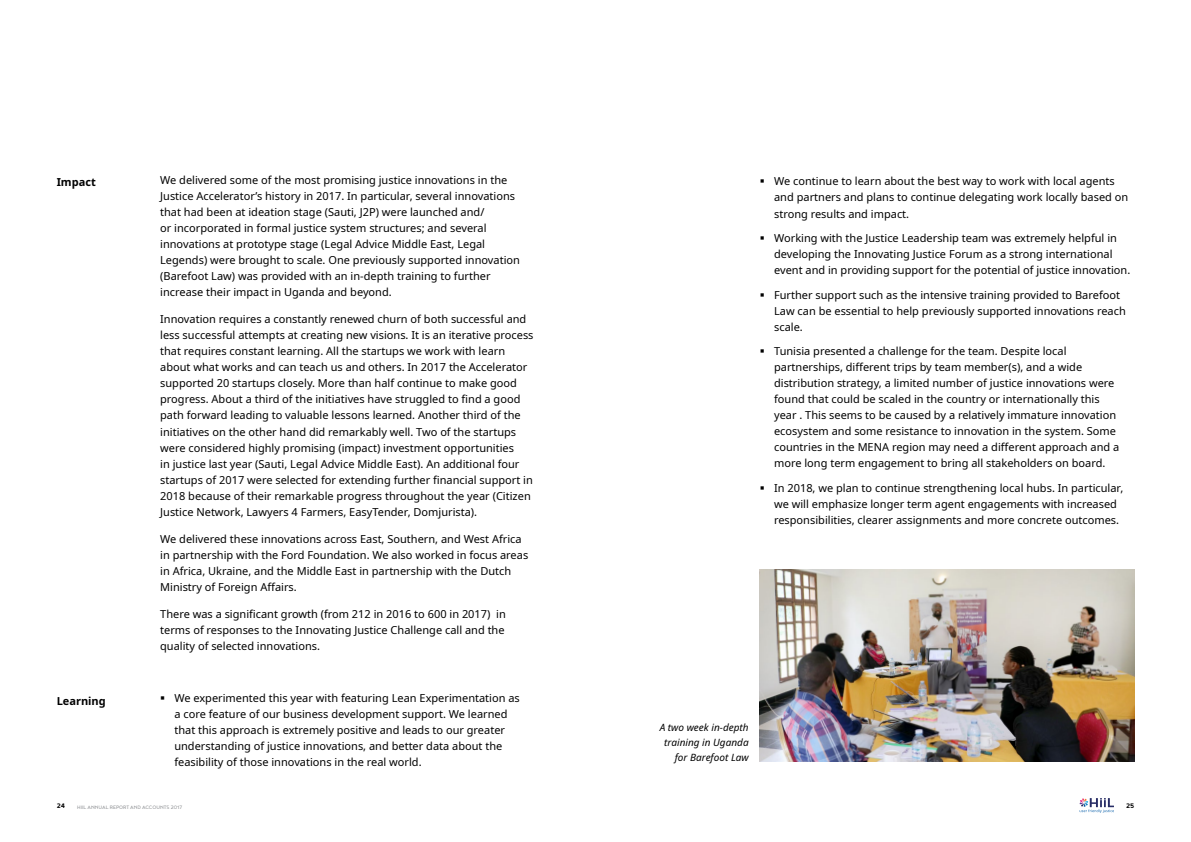
<style>
.page{position:relative;width:1191px;height:842px;background:#fff}
.page>*{position:absolute;margin:0;border:0;box-sizing:border-box;transform-origin:0 0}
.t1{font:11px/16px "Noto Sans";color:#000}
.t2{font:700 11px "Noto Sans";color:#000}
.t3{font:italic 10px/15px "Noto Sans";color:#000;text-align:right}
.t4{font:700 8px "Noyh";color:#000}
.t5{font:6px "Noyh";color:#939598}
</style>
<div class="page">
<svg style="left:1079px;top:798px;width:35px;height:15px"></svg>
<img style="left:760px;top:570px;width:374px;height:191px">
<p class="t1" style="left:160px;top:172px;width:361px">We delivered some of the most promising justice innovations in the Justice Accelerator’s history in 2017. In particular, several innovations that had been at ideation stage (Sauti, J2P) were launched and/<br>or incorporated in formal justice system structures; and several innovations at prototype stage (Legal Advice Middle East, Legal Legends) were brought to scale. One previously supported innovation (Barefoot Law) was provided with an in-depth training to further increase their impact in Uganda and beyond.</p>
<p class="t1" style="left:160px;top:312px;width:375px">Innovation requires a constantly renewed churn of both successful and less successful attempts at creating new visions. It is an iterative process that requires constant learning. All the startups we work with learn about what works and can teach us and others. In 2017 the Accelerator supported 20 startups closely. More than half continue to make good progress. About a third of the initiatives have struggled to find a good path forward leading to valuable lessons learned. Another third of the initiatives on the other hand did remarkably well. Two of the startups were considered highly promising (impact) investment opportunities<br>in justice last year (Sauti, Legal Advice Middle East). An additional four startups of 2017 were selected for extending further financial support in 2018 because of their remarkable progress throughout the year (Citizen Justice Network, Lawyers 4 Farmers, EasyTender, Domjurista).</p>
<p class="t1" style="left:160px;top:531px;width:369px">We delivered these innovations across East, Southern, and West Africa in partnership with the Ford Foundation. We also worked in focus areas in Africa, Ukraine, and the Middle East in partnership with the Dutch Ministry of Foreign Affairs.</p>
<p class="t1" style="left:160px;top:606px;width:347px;text-align:justify">There was a significant growth (from 212 in 2016 to 600 in 2017) in terms of responses to the Innovating Justice Challenge call and the quality of selected innovations.</p>
<p class="t2" style="left:57px;top:174px;width:41px">Impact</p>
<p class="t1" style="left:774px;top:174px;width:356px">We continue to learn about the best way to work with local agents and partners and plans to continue delegating work locally based on strong results and impact.</p>
<p class="t1" style="left:774px;top:230px;width:358px">Working with the Justice Leadership team was extremely helpful in developing the Innovating Justice Forum as a strong international event and in providing support for the potential of justice innovation.</p>
<p class="t1" style="left:774px;top:287px;width:353px">Further support such as the intensive training provided to Barefoot<br>Law can be essential to help previously supported innovations reach scale.</p>
<p class="t1" style="left:774px;top:343px;width:347px">Tunisia presented a challenge for the team. Despite local partnerships, different trips by team member(s), and a wide distribution strategy, a limited number of justice innovations were found that could be scaled in the country or internationally this year . This seems to be caused by a relatively immature innovation ecosystem and some resistance to innovation in the system. Some countries in the MENA region may need a different approach and a more long term engagement to bring all stakeholders on board.</p>
<p class="t1" style="left:774px;top:480px;width:351px">In 2018, we plan to continue strengthening local hubs. In particular, we will emphasize longer term agent engagements with increased responsibilities, clearer assignments and more concrete outcomes.</p>
<p class="t2" style="left:57px;top:693px;width:51px">Learning</p>
<p class="t1" style="left:174px;top:690px;width:347px">We experimented this year with featuring Lean Experimentation as a core feature of our business development support. We learned that this approach is extremely positive and leads to our greater understanding of justice innovations, and better data about the feasibility of those innovations in the real world.</p>
<p class="t3" style="left:660px;top:720px;width:90px">A two week in-depth training in Uganda for Barefoot Law</p>
<p class="t4" style="left:57px;top:801px;width:10px">24</p>
<p class="t5" style="left:77px;top:803px;width:106px">HIIL ANNUAL REPORT AND ACCOUNTS 2017</p>
<p class="t4" style="left:1126px;top:801px;width:10px">25</p>
</div>
